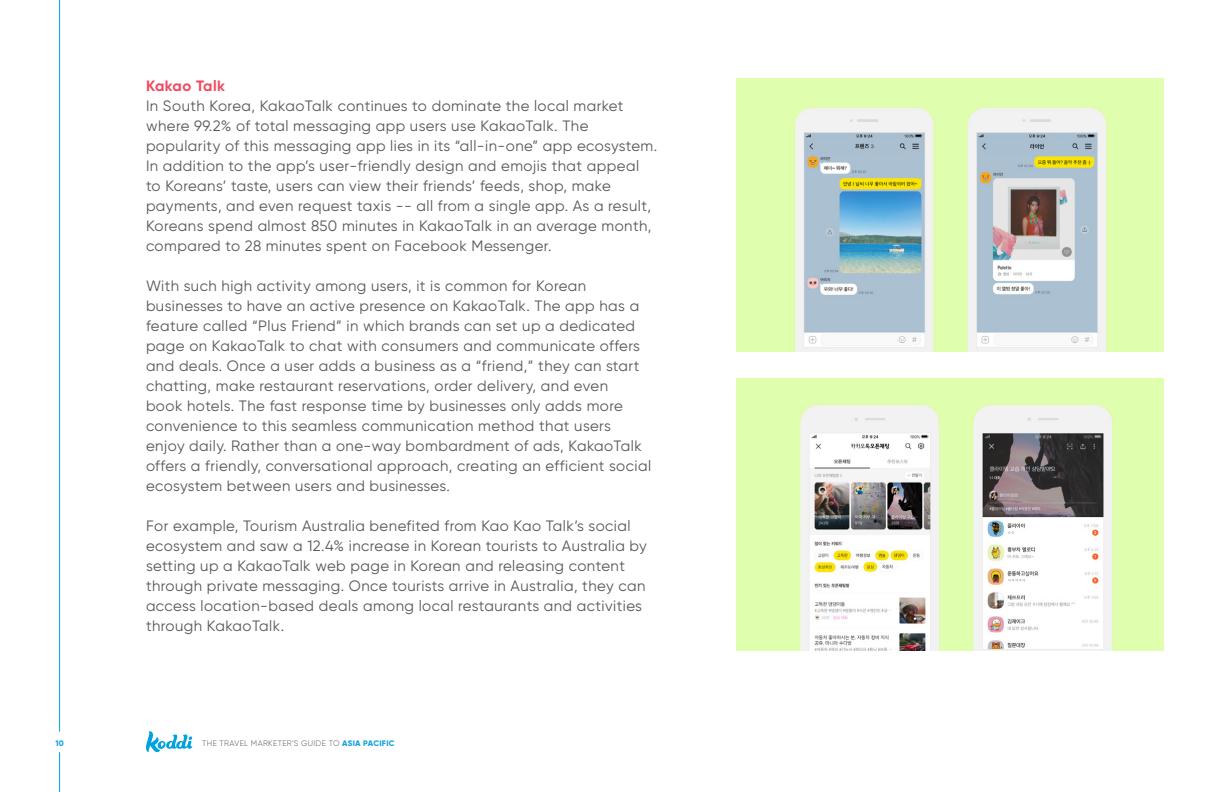
<style>
.page{position:relative;width:1224px;height:792px;background:#fff}
.page>*{position:absolute;margin:0;border:0;box-sizing:border-box;transform-origin:0 0}
.t1{font:15px/20px "Gilroy";letter-spacing:.03em;color:#56575b}
.t2{font:700 15px "Gilroy";letter-spacing:.03em;color:#ef495f}
.t3{font:300 8px "Gilroy";letter-spacing:.04em;color:#56575b}
.t4{font:800 8px "Gilroy";color:#16a3db}
.s1{font-weight:800;color:#16a3db}
</style>
<div class="page">
<svg style="left:146px;top:731px;width:46px;height:21px"></svg>
<hr style="left:59px;top:0;width:1px;height:732px;background:#00a2df">
<hr style="left:59px;top:752px;width:1px;height:40px;background:#00a2df">
<img style="left:737px;top:78px;width:427px;height:274px">
<img style="left:737px;top:378px;width:427px;height:273px">
<p class="t2" style="left:146px;top:76px;width:81px">Kakao Talk</p>
<p class="t1" style="left:146px;top:96px;width:513px">In South Korea, KakaoTalk continues to dominate the local market where 99.2% of total messaging app users use KakaoTalk. The popularity of this messaging app lies in its “all-in-one” app ecosystem.<br>In addition to the app’s user-friendly design and emojis that appeal to Koreans’ taste, users can view their friends’ feeds, shop, make payments, and even request taxis -- all from a single app. As a result, Koreans spend almost 850 minutes in KakaoTalk in an average month, compared to 28 minutes spent on Facebook Messenger.</p>
<p class="t1" style="left:146px;top:276px;width:507px">With such high activity among users, it is common for Korean businesses to have an active presence on KakaoTalk. The app has a feature called “Plus Friend” in which brands can set up a dedicated page on KakaoTalk to chat with consumers and communicate offers and deals. Once a user adds a business as a “friend,” they can start chatting, make restaurant reservations, order delivery, and even<br>book hotels. The fast response time by businesses only adds more convenience to this seamless communication method that users enjoy daily. Rather than a one-way bombardment of ads, KakaoTalk offers a friendly, conversational approach, creating an efficient social ecosystem between users and businesses.</p>
<p class="t1" style="left:146px;top:515px;width:502px">For example, Tourism Australia benefited from Kao Kao Talk’s social ecosystem and saw a 12.4% increase in Korean tourists to Australia by setting up a KakaoTalk web page in Korean and releasing content through private messaging. Once tourists arrive in Australia, they can access location-based deals among local restaurants and activities through KakaoTalk.</p>
<p class="t4" style="left:55px;top:738px;width:10px">10</p>
<p class="t3" style="left:202px;top:738px;width:194px">THE TRAVEL MARKETER’S GUIDE TO <span class="s1">ASIA PACIFIC</span></p>
</div>
